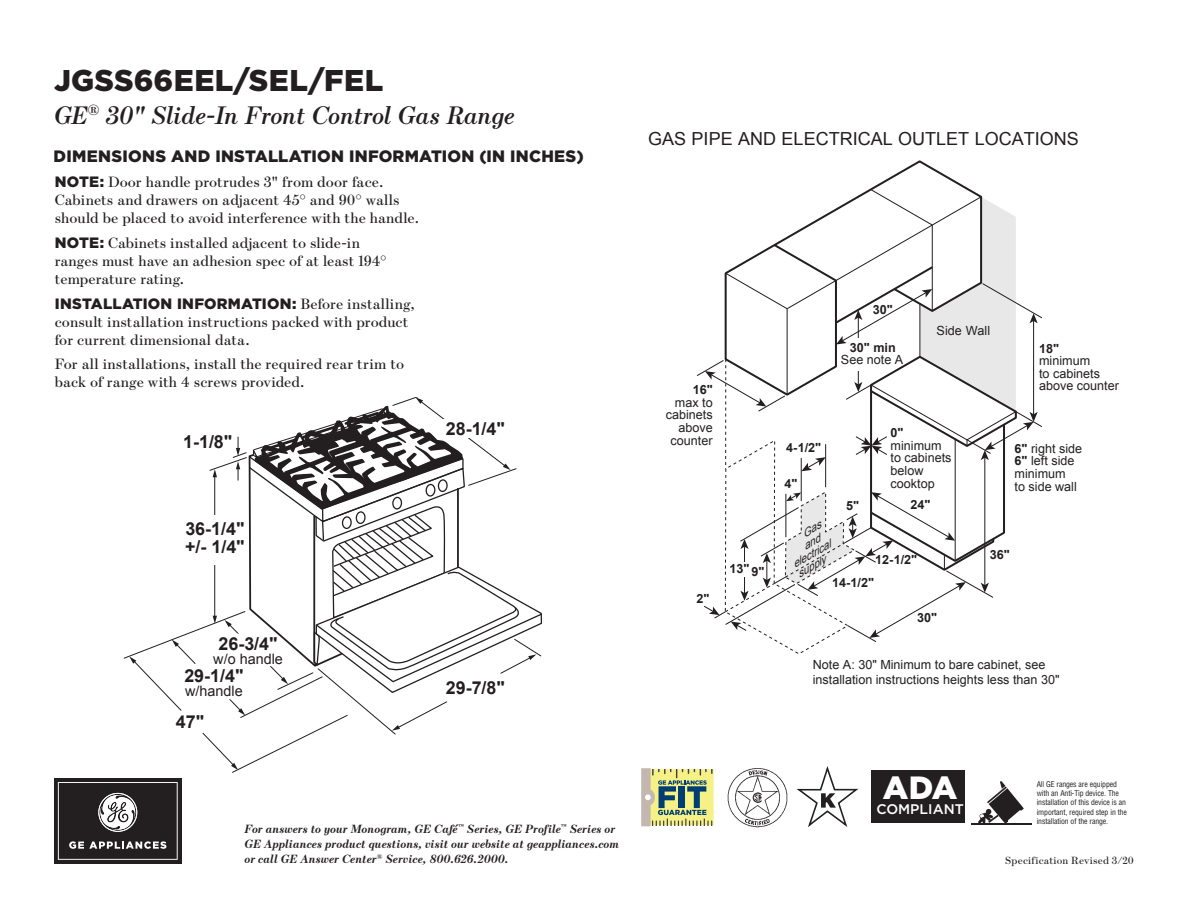
<style>
.page{position:relative;width:1188px;height:918px;background:#fff}
.page>*{position:absolute;margin:0;border:0;box-sizing:border-box;transform-origin:0 0}
.t1{font:900 32.1px "Gotham";color:#fff}
.t2{font:900 30px "Gotham";letter-spacing:.01em;color:#231f20}
.t3{font:italic 600 25.5px "Escrow";letter-spacing:-.005em;color:#231f20}
.t4{font:18px "Arial";color:#231f20}
.t5{font:700 17.85px/18px "Arial";color:#231f20}
.t6{font:900 16.5px "Gotham";letter-spacing:.01em;color:#231f20}
.body_copy{font:15px/18px "Escrow";letter-spacing:.005em;color:#231f20}
.t7{font:14.4px "Arial";color:#231f20}
.t8{font:500 13.95px "Gotham";color:#fff}
.t9{font:12.6px/12.6px "Arial";color:#231f20}
.t10{font:700 12.6px "Arial";color:#231f20}
.t11{font:italic 700 12px/15px "Escrow";letter-spacing:.01em;color:#231f20}
.t12{font:italic 10.8px "Arial";color:#231f20}
.t13{font:10.5px "Escrow";letter-spacing:.02em;color:#231f20}
.t14{font:condensed 7.8px/9px "Helvetica LT Std";letter-spacing:-.015em;color:#231f20}
.s1{font-family:"Gotham";font-weight:900}
.s2{font-weight:700}
</style>
<div class="page">
<div style="left:54px;top:778px;width:128px;height:86px;background:#231f20"></div>
<svg style="left:58px;top:782px;width:120px;height:78px"></svg>
<svg style="left:123px;top:397px;width:420px;height:376px"></svg>
<svg style="left:978px;top:781px;width:46px;height:42px"></svg>
<hr style="left:971px;top:823px;width:61px;height:1px;background:#231f20">
<svg style="left:641px;top:768px;width:73px;height:58px;background:#b4bc89"></svg>
<div style="left:871px;top:771px;width:94px;height:52px;background:#231f20"></div>
<svg style="left:797px;top:766px;width:61px;height:61px"></svg>
<img style="left:728px;top:768px;width:59px;height:60px">
<svg style="left:697px;top:160px;width:346px;height:494px"></svg>
<h2 class="t2" style="left:54px;top:60px;width:331px">JGSS66EEL/SEL/FEL</h2>
<h3 class="t3" style="left:54px;top:99px;width:462px">GE<sup>®</sup> 30" Slide-In Front Control Gas Range</h3>
<p class="t6" style="left:54px;top:145px;width:532px">DIMENSIONS AND INSTALLATION INFORMATION (IN INCHES)</p>
<p class="body_copy" style="left:55px;top:173px;width:366px"><span class="s1">NOTE:</span> Door handle protrudes 3" from door face.<br>Cabinets and drawers on adjacent 45° and 90° walls should be placed to avoid interference with the handle.</p>
<p class="body_copy" style="left:55px;top:234px;width:333px"><span class="s1">NOTE:</span> Cabinets installed adjacent to slide-in ranges must have an adhesion spec of at least 194° temperature rating.</p>
<p class="body_copy" style="left:55px;top:294px;width:362px"><span class="s1">INSTALLATION INFORMATION:</span> Before installing, consult installation instructions packed with product for current dimensional data.</p>
<p class="body_copy" style="left:55px;top:355px;width:351px">For all installations, install the required rear trim to back of range with 4 screws provided.</p>
<p class="t9" style="left:81px;top:227px;width:62px;line-height:25.2px"><span class="s2">18"<br></span>to cabinets</p>
<p class="t9" style="left:81px;top:271px;width:81px">above counter</p>
<p class="t9" style="left:56px;top:327px;width:69px;line-height:25.2px"><span class="s2">6"</span> right side minimum</p>
<p class="t9" style="left:56px;top:371px;width:64px">to side wall</p>
<p class="t5" style="left:183px;top:433px;width:51px">1-1/8"</p>
<p class="t5" style="left:446px;top:421px;width:61px">28-1/4"</p>
<p class="t5" style="left:185px;top:521px;width:61px">36-1/4" +/- 1/4"</p>
<p class="t5" style="left:219px;top:635px;width:61px">26-3/4"</p>
<p class="t7" style="left:213px;top:650px;width:71px">w/o handle</p>
<p class="t5" style="left:184px;top:667px;width:61px">29-1/4"</p>
<p class="t7" style="left:185px;top:682px;width:59px">w/handle</p>
<p class="t5" style="left:176px;top:713px;width:30px">47"</p>
<p class="t5" style="left:446px;top:679px;width:61px">29-7/8"</p>
<p class="t11" style="left:244px;top:821px;width:376px">For answers to your Monogram, GE Café<sup>™</sup> Series, GE Profile<sup>™</sup> Series or<br>GE Appliances product questions, visit our website at geappliances.com or call GE Answer Center<sup>®</sup> Service, 800.626.2000.</p>
<p class="t4" style="left:648px;top:127px;width:432px">GAS PIPE AND ELECTRICAL OUTLET LOCATIONS</p>
<p class="t9" style="left:666px;top:384px;width:48px;text-align:right"><span class="s2">16"<br></span>max to cabinets above counter</p>
<p class="t10" style="left:697px;top:590px;width:14px">2"</p>
<p class="t10" style="left:730px;top:560px;width:36px">13" 9"</p>
<p class="t10" style="left:873px;top:301px;width:21px">30"</p>
<p class="t9" style="left:841px;top:342px;width:64px;line-height:11.4px;text-align:center"><span class="s2">30" min<br></span>See note A</p>
<p class="t9" style="left:937px;top:325px;width:55px">Side Wall</p>
<p class="t10" style="left:786px;top:439px;width:37px">4-1/2"</p>
<p class="t10" style="left:784px;top:476px;width:14px">4"</p>
<p class="t10" style="left:846px;top:497px;width:14px">5"</p>
<p class="t9" style="left:891px;top:427px;width:62px"><span class="s2">0" </span>minimum to cabinets below cooktop</p>
<p class="t10" style="left:910px;top:496px;width:21px">24"</p>
<p class="t9" style="left:1039px;top:342px;width:81px"><span class="s2">18"<br></span>minimum<br>to cabinets above counter</p>
<p class="t9" style="left:1015px;top:442px;width:69px"><span class="s2">6"</span> right side<br><span class="s2">6"</span> left side minimum<br>to side wall</p>
<p class="t12" style="left:789px;top:559px;width:44px;rotate:-30deg">electrical</p>
<p class="t10" style="left:875px;top:552px;width:44px">12-1/2"</p>
<p class="t12" style="left:794px;top:569px;width:33px;rotate:-30deg">supply</p>
<p class="t10" style="left:832px;top:575px;width:44px">14-1/2"</p>
<p class="t10" style="left:917px;top:609px;width:21px">30"</p>
<p class="t10" style="left:990px;top:546px;width:21px">36"</p>
<p class="t9" style="left:813px;top:657px;width:248px;line-height:15.1px">Note A: 30" Minimum to bare cabinet, see installation instructions heights less than 30"</p>
<p class="t1" style="left:883px;top:766px;width:76px">ADA</p>
<p class="t8" style="left:876px;top:800px;width:89px">COMPLIANT</p>
<p class="t14" style="left:1037px;top:780px;width:92px">All GE ranges are equipped with an Anti-Tip device. The installation of this device is an important, required step in the installation of the range.</p>
<p class="t13" style="left:1005px;top:854px;width:131px">Specification Revised 3/20</p>
</div>
